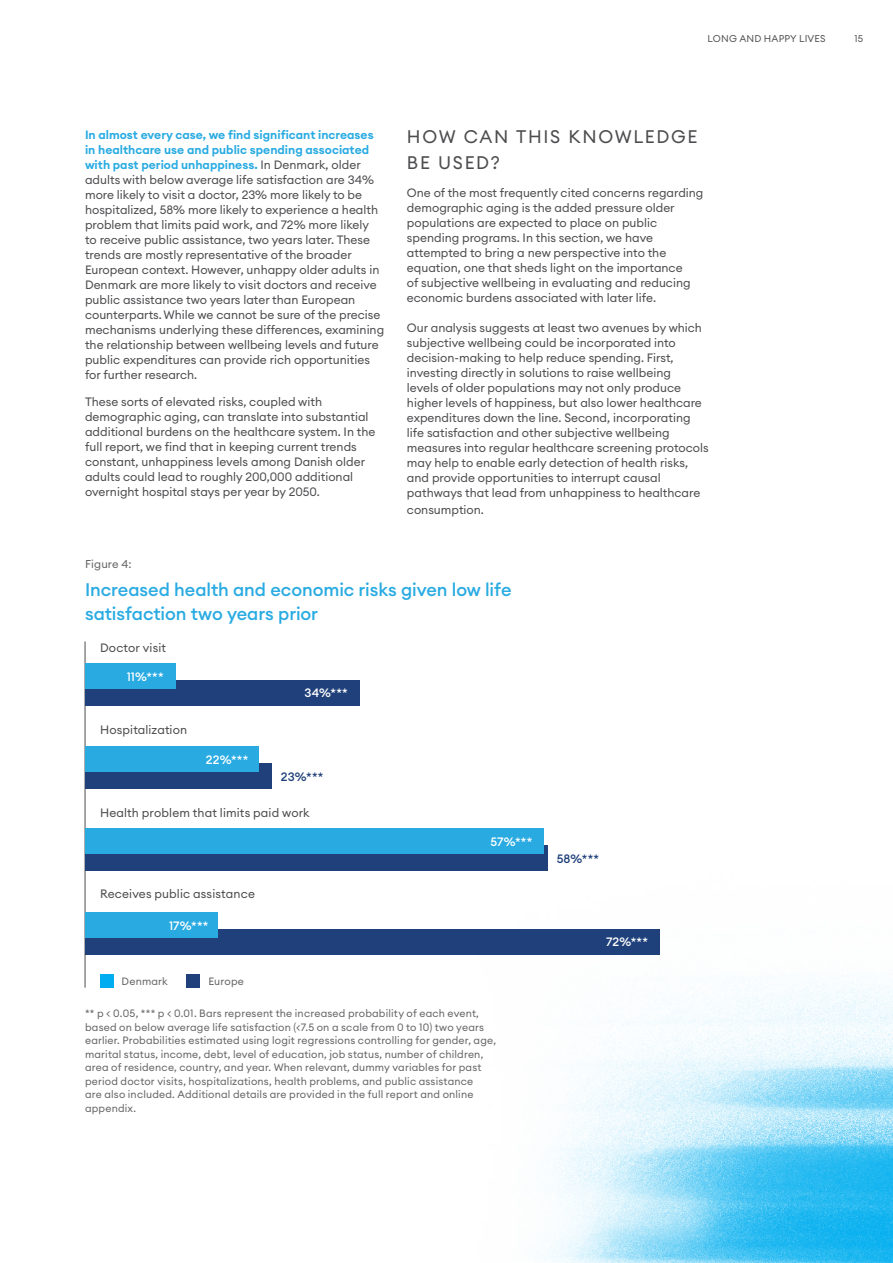
<style>
.page{position:relative;width:893px;height:1263px;background:#fff}
.page>*{position:absolute;margin:0;border:0;box-sizing:border-box;transform-origin:0 0}
.t1{font:500 18px/24px "Euclid Circular A";letter-spacing:-.005em;color:#29abe2}
.t2{font:18px/25.5px "Euclid Circular A";letter-spacing:.095em;color:#4d4c4f}
.t3{font:12px/15px "Euclid Circular A";color:#4d4c4f}
.t4{font:12px "Euclid Circular A";letter-spacing:.01em;color:#4b4c4d}
.t5{font:500 12px "Euclid Circular A";letter-spacing:.015em;color:#fff}
.t6{font:500 12px "Euclid Circular A";color:#1f407a}
.t7{font:11.25px "Euclid Circular A";letter-spacing:.01em;color:#656568}
.t8{font:10.5px/13.5px "Euclid Circular A";letter-spacing:.015em;color:#656568}
.t9{font:9.75px "Euclid Circular A";letter-spacing:.02em;color:#57585a}
.s1{font-weight:600;color:#29abe2}
</style>
<div class="page">
<hr style="left:85px;top:641px;width:1px;height:347px;background:#4d4d4f">
<div style="left:85px;top:929px;width:575px;height:25px;background:#1f407a"></div>
<div style="left:85px;top:912px;width:133px;height:26px;background:#29abe2"></div>
<div style="left:85px;top:763px;width:187px;height:26px;background:#1f407a"></div>
<div style="left:85px;top:746px;width:173px;height:26px;background:#29abe2"></div>
<div style="left:85px;top:845px;width:462px;height:26px;background:#1f407a"></div>
<div style="left:85px;top:829px;width:458px;height:25px;background:#29abe2"></div>
<div style="left:85px;top:680px;width:275px;height:26px;background:#1f407a"></div>
<div style="left:85px;top:663px;width:90px;height:26px;background:#29abe2"></div>
<div style="left:100px;top:974px;width:14px;height:14px;background:#00adf0"></div>
<div style="left:186px;top:974px;width:14px;height:14px;background:#1f407a"></div>
<img style="left:449px;top:828px;width:444px;height:435px">
<p class="t9" style="left:708px;top:32px;width:119px">LONG AND HAPPY LIVES</p>
<p class="t9" style="left:854px;top:32px;width:10px">15</p>
<p class="t3" style="left:85px;top:127px;width:301px"><span class="s1">In almost every case, we find significant increases in healthcare use and public spending associated with past period unhappiness.</span> In Denmark, older adults with below average life satisfaction are 34% more likely to visit a doctor, 23% more likely to be hospitalized, 58% more likely to experience a health problem that limits paid work, and 72% more likely<br>to receive public assistance, two years later. These trends are mostly representative of the broader European context. However, unhappy older adults in Denmark are more likely to visit doctors and receive public assistance two years later than European counterparts.While we cannot be sure of the precise mechanisms underlying these differences, examining the relationship between wellbeing levels and future public expenditures can provide rich opportunities for further research.</p>
<p class="t3" style="left:85px;top:394px;width:292px">These sorts of elevated risks, coupled with demographic aging, can translate into substantial additional burdens on the healthcare system. In the full report, we find that in keeping current trends constant, unhappiness levels among Danish older adults could lead to roughly 200,000 additional overnight hospital stays per year by 2050.</p>
<h1 class="t2" style="left:407px;top:124px;width:292px">HOW CAN THIS KNOWLEDGE<br>BE USED?</h1>
<p class="t3" style="left:407px;top:185px;width:298px">One of the most frequently cited concerns regarding demographic aging is the added pressure older populations are expected to place on public spending programs. In this section, we have attempted to bring a new perspective into the equation, one that sheds light on the importance<br>of subjective wellbeing in evaluating and reducing economic burdens associated with later life.</p>
<p class="t3" style="left:407px;top:320px;width:303px">Our analysis suggests at least two avenues by which subjective wellbeing could be incorporated into decision-making to help reduce spending. First, investing directly in solutions to raise wellbeing<br>levels of older populations may not only produce higher levels of happiness, but also lower healthcare expenditures down the line. Second, incorporating life satisfaction and other subjective wellbeing measures into regular healthcare screening protocols may help to enable early detection of health risks, and provide opportunities to interrupt causal pathways that lead from unhappiness to healthcare</p>
<p class="t3" style="left:407px;top:502px;width:78px">consumption.</p>
<p class="t7" style="left:85px;top:557px;width:48px">Figure 4:</p>
<h1 class="t1" style="left:85px;top:578px;width:428px">Increased health and economic risks given low life satisfaction two years prior</h1>
<p class="t4" style="left:100px;top:640px;width:68px">Doctor visit</p>
<p class="t5" style="left:127px;top:668px;width:39px">11%***</p>
<p class="t4" style="left:100px;top:722px;width:89px">Hospitalization</p>
<p class="t5" style="left:206px;top:752px;width:44px">22%***</p>
<p class="t5" style="left:305px;top:685px;width:45px">34%***</p>
<p class="t6" style="left:281px;top:769px;width:44px">23%***</p>
<p class="t4" style="left:100px;top:805px;width:211px">Health problem that limits paid work</p>
<p class="t4" style="left:100px;top:886px;width:156px">Receives public assistance</p>
<p class="t5" style="left:169px;top:918px;width:41px">17%***</p>
<p class="t5" style="left:490px;top:834px;width:43px">57%***</p>
<p class="t8" style="left:122px;top:974px;width:48px">Denmark</p>
<p class="t8" style="left:208px;top:974px;width:37px">Europe</p>
<p class="t8" style="left:85px;top:1006px;width:412px">** p &lt; 0.05, *** p &lt; 0.01. Bars represent the increased probability of each event, based on below average life satisfaction (&lt;7.5 on a scale from 0 to 10) two years earlier. Probabilities estimated using logit regressions controlling for gender, age, marital status, income, debt, level of education, job status, number of children, area of residence, country, and year. When relevant, dummy variables for past period doctor visits, hospitalizations, health problems, and public assistance<br>are also included. Additional details are provided in the full report and online appendix.</p>
<p class="t6" style="left:557px;top:851px;width:44px">58%***</p>
<p class="t5" style="left:606px;top:934px;width:44px">72%***</p>
</div>
